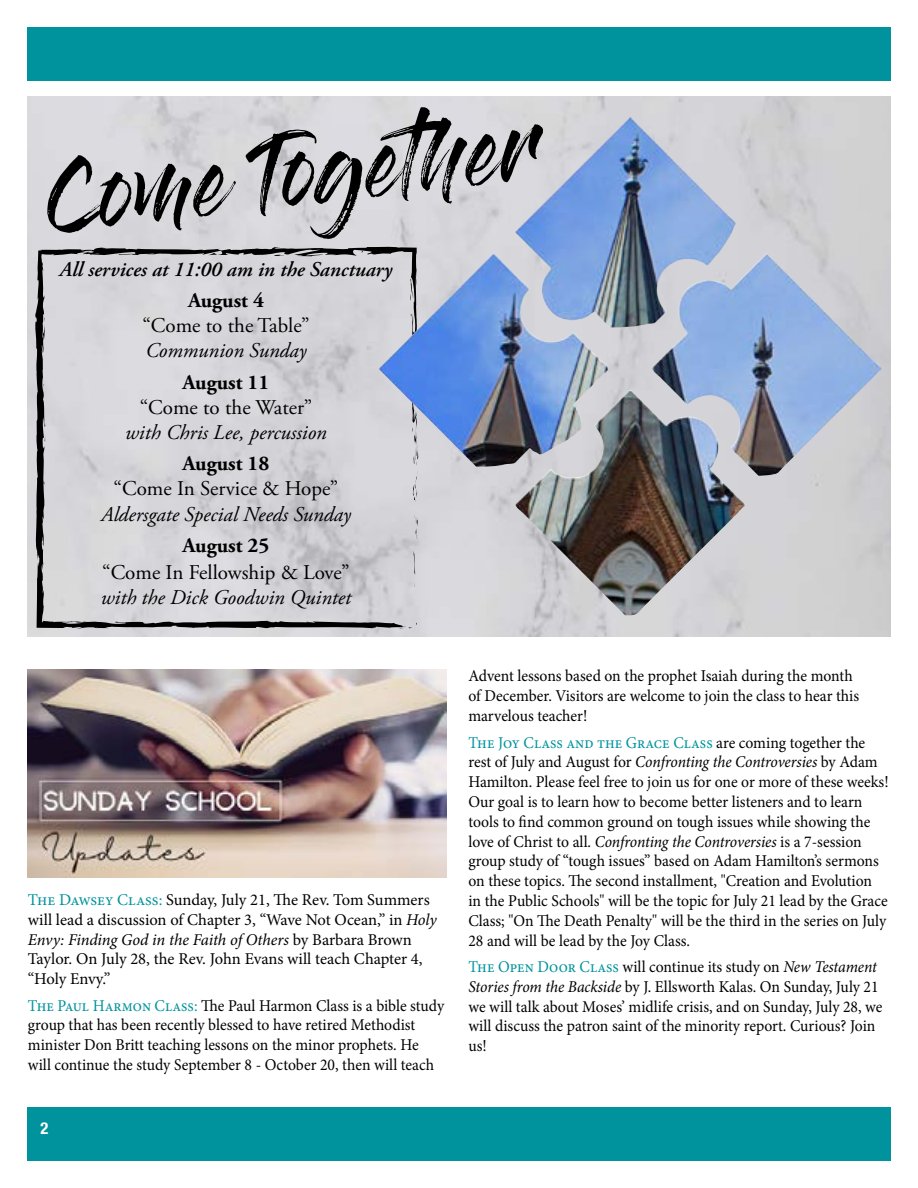
<style>
.page{position:relative;width:918px;height:1188px;background:#fff}
.page>*{position:absolute;margin:0;border:0;box-sizing:border-box;transform-origin:0 0}
.t1{font:72px "Gloss And Bloom";color:#000}
.t2{font:italic 21px "Adobe Garamond Pro";color:#000}
.t3{font:21px "Adobe Garamond Pro";color:#000}
.t4{font:italic 600 21px "Adobe Garamond Pro";color:#000}
.t5{font:700 21px "Adobe Garamond Pro";color:#000}
.t6{font:16.5px/19.8px "Minion Pro";color:#000;scale:.95 1}
.t7{font:16.5px/19.8px "Minion Pro";color:#000}
.t8{font:700 condensed 16.5px "Helvetica Neue";color:#fff}
.s1{color:#00939d}
.s2{font-style:italic}
</style>
<div class="page">
<div style="left:27px;top:27px;width:864px;height:54px;background:#00939d"></div>
<div style="left:27px;top:1107px;width:864px;height:54px;background:#00939d"></div>
<img style="left:27px;top:669px;width:420px;height:209px">
<img style="left:27px;top:96px;width:864px;height:540px">
<svg style="left:417px;top:515px;width:1px;height:27px"></svg>
<svg style="left:34px;top:246px;width:383px;height:382px;background:#cbcacf"></svg>
<svg style="left:79px;top:252px;width:11px;height:3px"></svg>
<svg style="left:412px;top:478px;width:6px;height:25px"></svg>
<svg style="left:361px;top:251px;width:10px;height:4px"></svg>
<svg style="left:273px;top:254px;width:13px;height:2px"></svg>
<svg style="left:399px;top:621px;width:18px;height:8px"></svg>
<img style="left:379px;top:117px;width:502px;height:361px">
<h1 class="t1" style="left:42px;top:165px;width:497px;rotate:-6deg">Come Together</h1>
<p class="t4" style="left:60px;top:257px;width:334px">All services at 11:00 am in the Sanctuary</p>
<p class="t5" style="left:188px;top:288px;width:77px">August 4</p>
<p class="t3" style="left:142px;top:313px;width:169px">“Come to the Table”</p>
<p class="t2" style="left:145px;top:338px;width:163px">Communion Sunday</p>
<p class="t5" style="left:183px;top:370px;width:88px">August 11</p>
<p class="t3" style="left:140px;top:395px;width:174px">“Come to the Water”</p>
<p class="t2" style="left:125px;top:420px;width:203px">with Chris Lee, percussion</p>
<p class="t5" style="left:183px;top:451px;width:88px">August 18</p>
<p class="t3" style="left:114px;top:476px;width:226px">“Come In Service &amp; Hope”</p>
<p class="t2" style="left:101px;top:501px;width:251px">Aldersgate Special Needs Sunday</p>
<p class="t5" style="left:183px;top:533px;width:88px">August 25</p>
<p class="t3" style="left:102px;top:559px;width:249px">“Come In Fellowship &amp; Love”</p>
<p class="t2" style="left:101px;top:585px;width:252px">with the Dick Goodwin Quintet</p>
<p class="t7" style="left:28px;top:890px;width:410px"><span class="s1">The Dawsey Class:</span> Sunday, July 21, The Rev. Tom Summers will lead a discussion of Chapter 3, “Wave Not Ocean,” in <span class="s2">Holy Envy: Finding God in the Faith of Others</span> by Barbara Brown Taylor. On July 28, the Rev. John Evans will teach Chapter 4, “Holy Envy.”</p>
<p class="t6" style="left:28px;top:996px;width:440px"><span class="s1">The Paul Harmon Class:</span> The Paul Harmon Class is a bible study group that has been recently blessed to have retired Methodist minister Don Britt teaching lessons on the minor prophets. He will continue the study September 8 - October 20, then will teach</p>
<p class="t8" style="left:40px;top:1115px;width:9px">2</p>
<p class="t6" style="left:468px;top:666px;width:413px">Advent lessons based on the prophet Isaiah during the month of December. Visitors are welcome to join the class to hear this marvelous teacher!</p>
<p class="t6" style="left:468px;top:732px;width:444px"><span class="s1">The Joy Class and the Grace Class</span> are coming together the rest of July and August for <span class="s2">Confronting the Controversies</span> by Adam Hamilton. Please feel free to join us for one or more of these weeks!<br>Our goal is to learn how to become better listeners and to learn tools to find common ground on tough issues while showing the love of Christ to all. <span class="s2">Confronting the Controversies</span> is a 7-session group study of “tough issues” based on Adam Hamilton’s sermons on these topics. The second installment, "Creation and Evolution in the Public Schools" will be the topic for July 21 lead by the Grace Class; "On The Death Penalty" will be the third in the series on July 28 and will be lead by the Joy Class.</p>
<p class="t6" style="left:468px;top:957px;width:437px"><span class="s1">The Open Door Class</span> will continue its study on <span class="s2">New Testament Stories from the Backside</span> by J. Ellsworth Kalas. On Sunday, July 21 we will talk about Moses’ midlife crisis, and on Sunday, July 28, we will discuss the patron saint of the minority report. Curious? Join us!</p>
</div>
